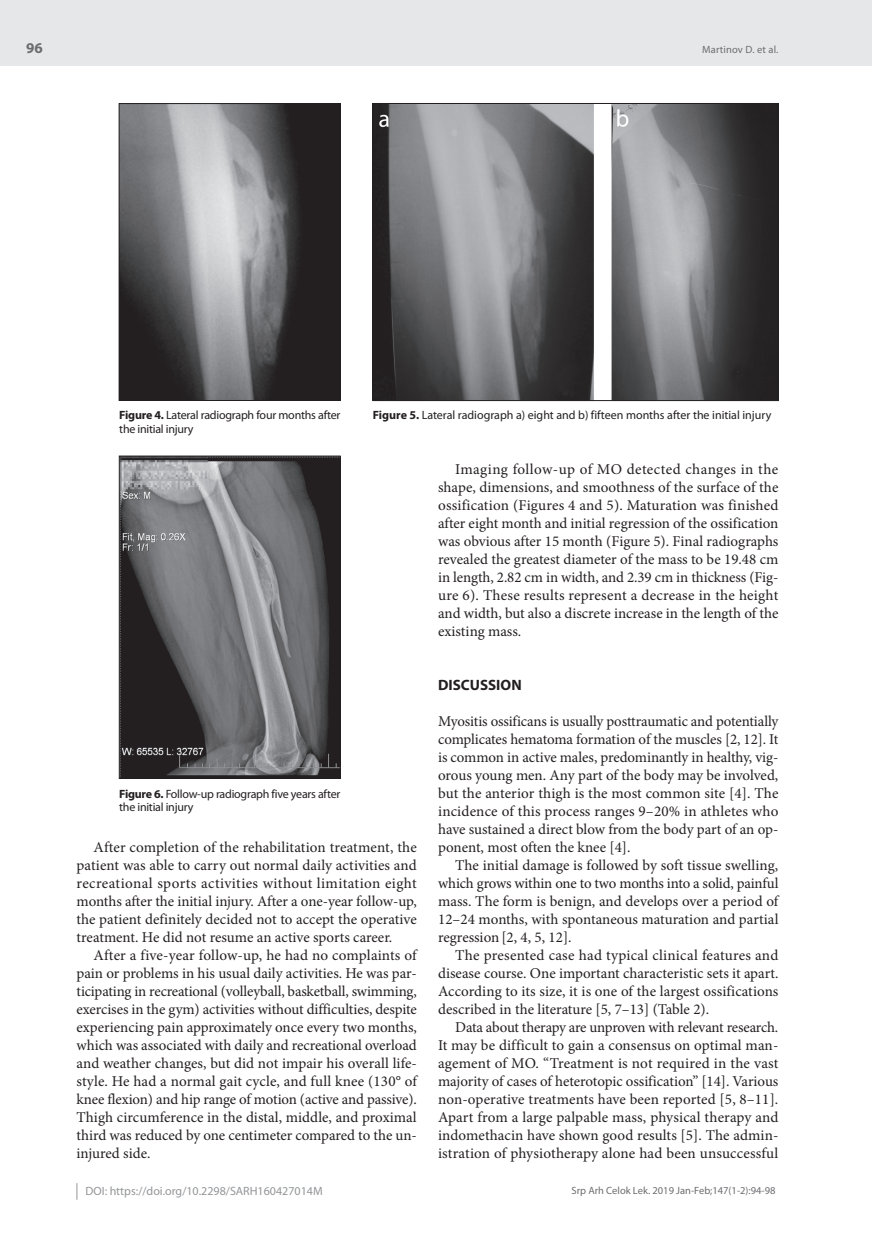
<style>
.page{position:relative;width:872px;height:1234px;background:#fff}
.page>*{position:absolute;margin:0;border:0;box-sizing:border-box;transform-origin:0 0}
.t1{font:15px/18px "Minion Pro";color:#231f20;text-align:justify}
.t2{font:700 15px "Myriad Pro";color:#231f20}
.t3{font:700 15px "Myriad Pro";color:#6c6d70}
.t4{font:12px/13.5px "Myriad Pro";letter-spacing:-.02em;color:#231f20}
.t5{font:12px "Myriad Pro";color:#231f20}
.t6{font:12px "Myriad Pro";color:#939598}
.t7{font:10.5px "Myriad Pro";color:#6c6d70}
.s1{font-weight:700}
</style>
<div class="page">
<div style="left:0;top:0;width:872px;height:66px;background:#e6e7e9"></div>
<svg style="left:77px;top:1183px;width:1px;height:16px"></svg>
<img style="left:121px;top:105px;width:217px;height:293px">
<div style="left:119px;top:103px;width:221px;height:297px;border:1px solid #231f20"></div>
<img style="left:375px;top:105px;width:401px;height:293px">
<div style="left:373px;top:103px;width:405px;height:297px;border:1px solid #231f20"></div>
<img style="left:121px;top:458px;width:217px;height:318px">
<div style="left:119px;top:456px;width:221px;height:322px;border:1px solid #231f20"></div>
<p class="t3" style="left:26px;top:38px;width:18px">96</p>
<p class="t7" style="left:702px;top:43px;width:78px">Martinov D. et al.</p>
<p class="t4" style="left:119px;top:408px;width:223px"><span class="s1">Figure 4.</span> Lateral radiograph four months after the initial injury</p>
<p class="t5" style="left:373px;top:408px;width:400px"><span class="s1">Figure 5.</span> Lateral radiograph a) eight and b) fifteen months after the initial injury</p>
<p class="t4" style="left:119px;top:786px;width:223px"><span class="s1">Figure 6.</span> Follow-up radiograph five years after the initial injury</p>
<p class="t1" style="left:77px;top:838px;width:342px;text-indent:17px">After completion of the rehabilitation treatment, the patient was able to carry out normal daily activities and recreational sports activities without limitation eight months after the initial injury. After a one-year follow-up, the patient definitely decided not to accept the operative treatment. He did not resume an active sports career.</p>
<p class="t1" style="left:77px;top:946px;width:342px;text-indent:17px">After a five-year follow-up, he had no complaints of pain or problems in his usual daily activities. He was par&shy;ticipating in recreational (volleyball, basketball, swimming, exercises in the gym) activities without difficulties, despite experiencing pain approximately once every two months, which was associated with daily and recreational overload and weather changes, but did not impair his overall life&shy;style. He had a normal gait cycle, and full knee (130° of knee flexion) and hip range of motion (active and passive).<br>Thigh circumference in the distal, middle, and proximal third was reduced by one centimeter compared to the un&shy;injured side.</p>
<p class="t1" style="left:438px;top:460px;width:342px;text-indent:17px">Imaging follow-up of MO detected changes in the shape, dimensions, and smoothness of the surface of the ossification (Figures 4 and 5). Maturation was finished after eight month and initial regression of the ossification was obvious after 15 month (Figure 5). Final radiographs revealed the greatest diameter of the mass to be 19.48 cm in length, 2.82 cm in width, and 2.39 cm in thickness (Fig&shy;ure 6). These results represent a decrease in the height and width, but also a discrete increase in the length of the existing mass.</p>
<p class="t2" style="left:438px;top:675px;width:85px">DISCUSSION</p>
<p class="t1" style="left:438px;top:712px;width:342px">Myositis ossificans is usually posttraumatic and potentially complicates hematoma formation of the muscles [2, 12]. It is common in active males, predominantly in healthy, vig&shy;orous young men. Any part of the body may be involved, but the anterior thigh is the most common site [4]. The incidence of this process ranges 9–20% in athletes who have sustained a direct blow from the body part of an op&shy;ponent, most often the knee [4].</p>
<p class="t1" style="left:438px;top:856px;width:342px;text-indent:17px">The initial damage is followed by soft tissue swelling, which grows within one to two months into a solid, painful mass. The form is benign, and develops over a period of 12–24 months, with spontaneous maturation and partial regression[2, 4, 5, 12].</p>
<p class="t1" style="left:438px;top:946px;width:342px;text-indent:17px">The presented case had typical clinical features and disease course. One important characteristic sets it apart.<br>According to its size, it is one of the largest ossifications described in the literature [5, 7–13] (Table 2).</p>
<p class="t1" style="left:438px;top:1018px;width:342px;text-indent:17px">Data about therapy are unproven with relevant research.<br>It may be difficult to gain a consensus on optimal man&shy;agement of MO. “Treatment is not required in the vast majority of cases of heterotopic ossification” [14]. Various non-operative treatments have been reported [5, 8–11].<br>Apart from a large palpable mass, physical therapy and indomethacin have shown good results [5]. The admin&shy;istration of physiotherapy alone had been unsuccessful</p>
<p class="t6" style="left:86px;top:1183px;width:239px">DOI: https://doi.org/10.2298/SARH160427014M</p>
<p class="t7" style="left:571px;top:1184px;width:205px">Srp Arh Celok Lek. 2019 Jan-Feb;147(1-2):94-98</p>
</div>
